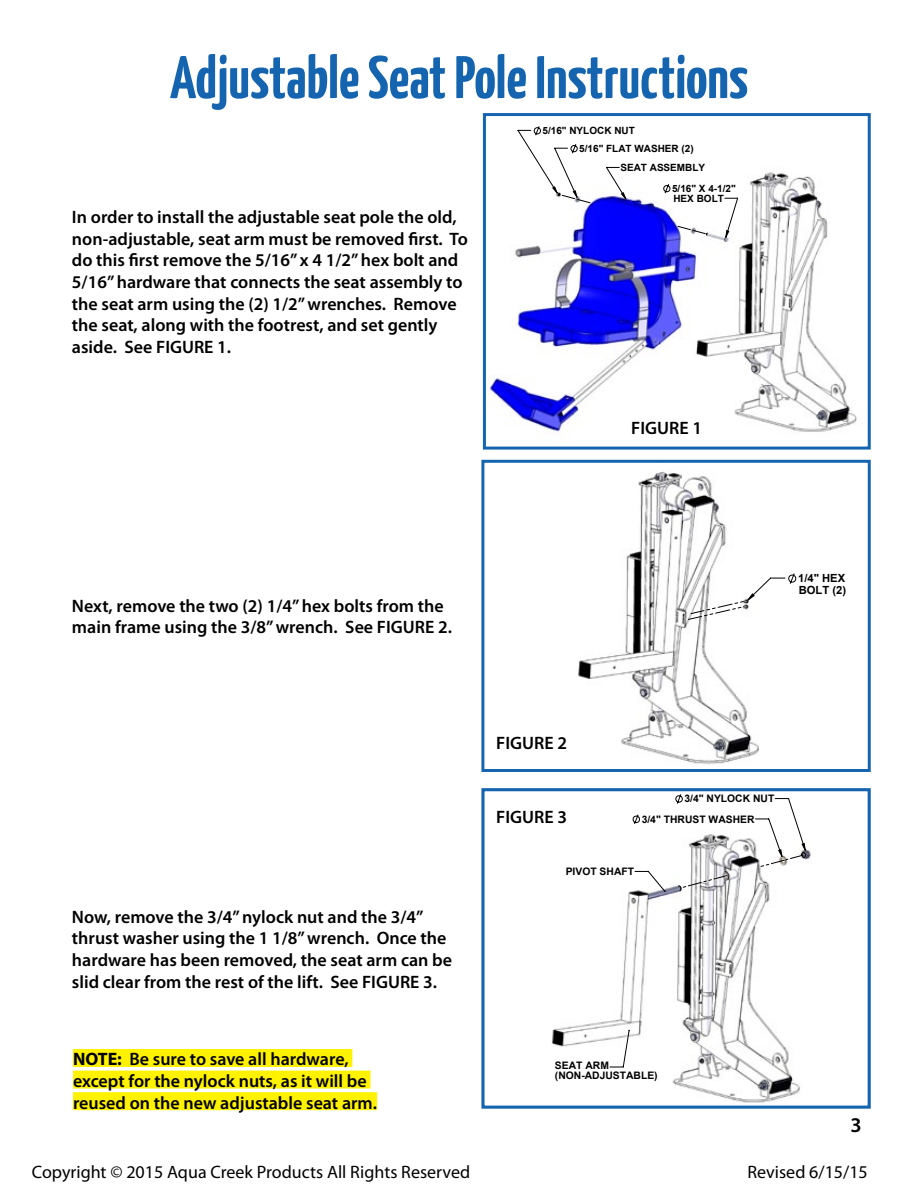
<style>
.page{position:relative;width:918px;height:1188px;background:#fff}
.page>*{position:absolute;margin:0;border:0;box-sizing:border-box;transform-origin:0 0}
.t1{font:700 60px "Yanone Kaffeesatz";color:#1464b0}
.t2{font:600 21px "Myriad Pro";color:#000}
.t3{font:600 18px/21.6px "Myriad Pro";color:#000}
.t4{font:18px "Myriad Pro";color:#000}
.t5{font:700 11.25px/11.2px "Arial";color:#000}
.t6{font:700 10.35px/10.4px "Arial";color:#000}
.t7{font:700 10.05px/17.9px "Arial";color:#000}
.s1{font-weight:700}
</style>
<div class="page">
<div style="left:73px;top:1049px;width:279px;height:18px;background:#fff200"></div>
<div style="left:73px;top:1071px;width:297px;height:18px;background:#fff200"></div>
<div style="left:73px;top:1092px;width:304px;height:18px;background:#fff200"></div>
<img style="left:490px;top:172px;width:367px;height:265px">
<svg style="left:517px;top:126px;width:221px;height:112px"></svg>
<div style="left:483px;top:113px;width:388px;height:337px;border:3px solid #1464b0"></div>
<img style="left:578px;top:471px;width:219px;height:294px">
<svg style="left:688px;top:573px;width:108px;height:47px"></svg>
<div style="left:481px;top:460px;width:390px;height:312px;border:3px solid #1464b0"></div>
<img style="left:551px;top:849px;width:260px;height:254px">
<svg style="left:675px;top:794px;width:8px;height:4px"></svg>
<svg style="left:610px;top:798px;width:196px;height:269px"></svg>
<svg style="left:628px;top:843px;width:178px;height:188px"></svg>
<div style="left:481px;top:788px;width:390px;height:321px;border:3px solid #1464b0"></div>
<h1 class="t1" style="left:170px;top:41px;width:580px">Adjustable Seat Pole Instructions</h1>
<p class="t3" style="left:72px;top:206px;width:397px">In order to install the adjustable seat pole the old, non-adjustable, seat arm must be removed first. To do this first remove the 5/16” x 4 1/2” hex bolt and 5/16” hardware that connects the seat assembly to the seat arm using the (2) 1/2” wrenches. Remove the seat, along with the footrest, and set gently aside. See FIGURE 1.</p>
<p class="t7" style="left:579px;top:122px;width:116px;text-indent:-37px">5/16" NYLOCK NUT<br>5/16" FLAT WASHER (2)</p>
<p class="t7" style="left:672px;top:158px;width:65px;line-height:20.9px;text-indent:-52px">SEAT ASSEMBLY<br>5/16" X 4-1/2"</p>
<p class="t7" style="left:673px;top:190px;width:52px">HEX BOLT</p>
<p class="t3" style="left:631px;top:416px;width:72px">FIGURE 1</p>
<p class="t3" style="left:72px;top:595px;width:382px">Next, remove the two (2) 1/4” hex bolts from the main frame using the 3/8” wrench. See FIGURE 2.</p>
<p class="t3" style="left:72px;top:905px;width:382px">Now, remove the 3/4” nylock nut and the 3/4” thrust washer using the 1 1/8” wrench. Once the hardware has been removed, the seat arm can be slid clear from the rest of the lift. See FIGURE 3.</p>
<p class="t3" style="left:73px;top:1048px;width:306px"><span class="s1">NOTE:</span> Be sure to save all hardware, except for the nylock nuts, as it will be reused on the new adjustable seat arm.</p>
<p class="t5" style="left:798px;top:573px;width:49px">1/4" HEX<br>BOLT (2)</p>
<p class="t3" style="left:496px;top:732px;width:72px">FIGURE 2</p>
<p class="t3" style="left:496px;top:806px;width:72px">FIGURE 3</p>
<p class="t6" style="left:684px;top:794px;width:91px">3/4" NYLOCK NUT</p>
<p class="t6" style="left:642px;top:814px;width:114px">3/4" THRUST WASHER</p>
<p class="t6" style="left:566px;top:867px;width:70px">PIVOT SHAFT</p>
<p class="t6" style="left:555px;top:1060px;width:104px">SEAT ARM (NON-ADJUSTABLE)</p>
<p class="t2" style="left:851px;top:1112px;width:13px">3</p>
<p class="t4" style="left:32px;top:1160px;width:440px">Copyright © 2015 Aqua Creek Products All Rights Reserved</p>
<p class="t4" style="left:748px;top:1161px;width:122px">Revised 6/15/15</p>
</div>
